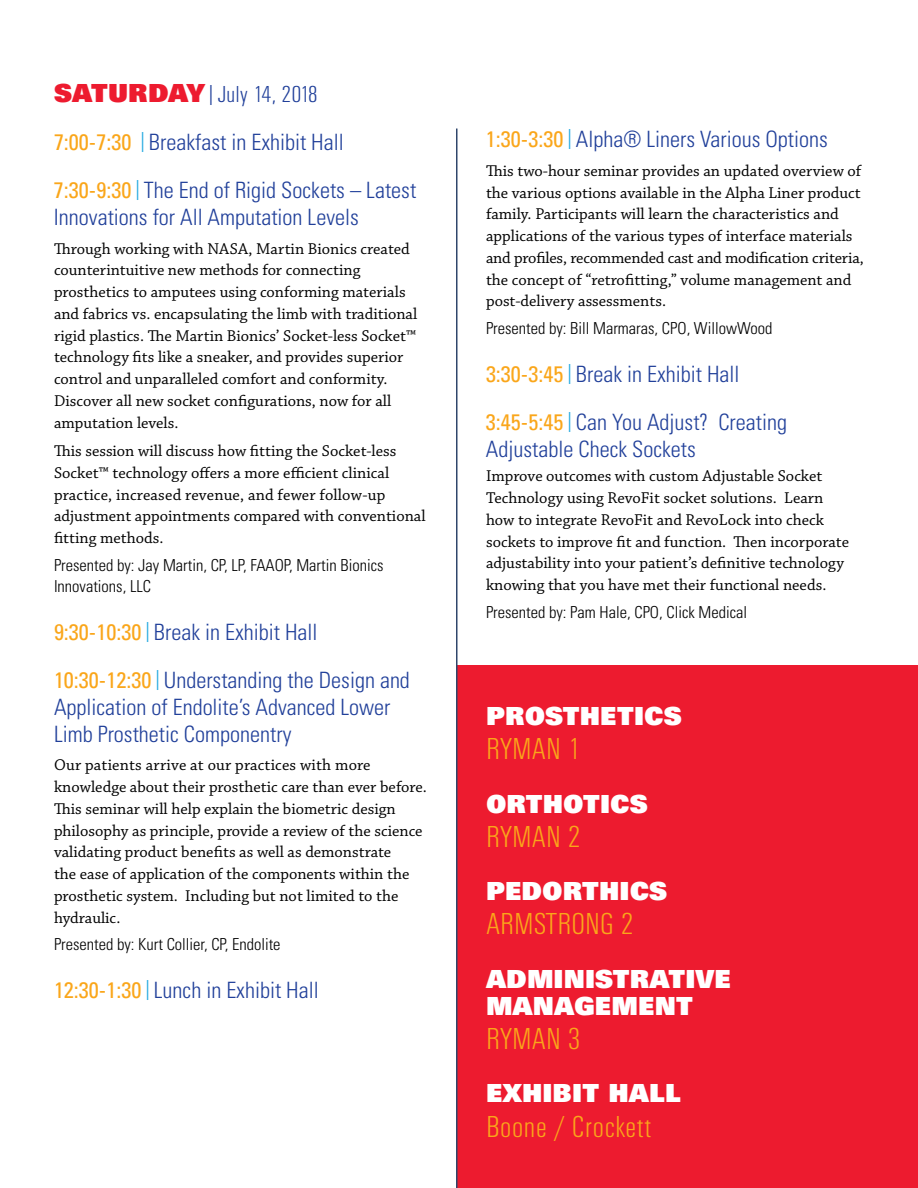
<style>
.page{position:relative;width:918px;height:1188px;background:#fff}
.page>*{position:absolute;margin:0;border:0;box-sizing:border-box;transform-origin:0 0}
.t1{font:31.5px "Univers Light Cond DTC";color:#faa61a}
.t2{font:27px/27px "Univers Ultra Bold DTC";color:#fff}
.t3{font:24px "Univers Light Cond DTC";color:#21409a}
.t4{font:300 condensed 22.5px/48px "Univers";color:#21409a}
.t5{font:16.5px/21.8px "Chaparral Pro";color:#000}
.t6{font:300 condensed 16.5px/21px "Univers";color:#000}
.s1{font-family:"Univers Ultra Bold DTC";font-size:27px;color:#ed1b2f}
.s2{font-weight:400;color:#faa61a}
.s3{font-family:"Univers Light Cond DTC";font-weight:400;font-stretch:normal;font-size:24px;color:#27aae1}
</style>
<div class="page">
<div style="left:458px;top:665px;width:460px;height:523px;background:#ed1b2f"></div>
<hr style="left:456px;top:129px;width:2px;height:1059px;background:#2f466b">
<h3 class="t3" style="left:54px;top:81px;width:265px"><span class="s1">SATURDAY</span>|July 14, 2018</h3>
<h3 class="t4" style="left:54px;top:118px;width:364px"><span class="s2">7:00-7:30</span> <span class="s3">|</span>Breakfast in Exhibit Hall<br><span class="s2">7:30-9:30</span><span class="s3">|</span>The End of Rigid Sockets – Latest</h3>
<h3 class="t4" style="left:54px;top:193px;width:306px">Innovations for All Amputation Levels</h3>
<p class="t5" style="left:54px;top:238px;width:365px">Through working with NASA, Martin Bionics created counterintuitive new methods for connecting prosthetics to amputees using conforming materials and fabrics vs. encapsulating the limb with traditional rigid plastics. The Martin Bionics’ Socket-less Socket™ technology fits like a sneaker, and provides superior control and unparalleled comfort and conformity.<br>Discover all new socket configurations, now for all amputation levels.</p>
<p class="t5" style="left:54px;top:441px;width:373px">This session will discuss how fitting the Socket-less Socket™ technology offers a more efficient clinical practice, increased revenue, and fewer follow-up adjustment appointments compared with conventional fitting methods.</p>
<p class="t6" style="left:54px;top:554px;width:331px">Presented by: Jay Martin, CP, LP, FAAOP, Martin Bionics<br>Innovations, LLC</p>
<h3 class="t4" style="left:54px;top:608px;width:357px"><span class="s2">9:30-10:30</span><span class="s3">|</span>Break in Exhibit Hall<br><span class="s2">10:30-12:30</span><span class="s3">|</span>Understanding the Design and</h3>
<h3 class="t4" style="left:54px;top:693px;width:338px;line-height:27px">Application of Endolite’s Advanced Lower<br>Limb Prosthetic Componentry</h3>
<p class="t5" style="left:54px;top:755px;width:374px">Our patients arrive at our practices with more knowledge about their prosthetic care than ever before.<br>This seminar will help explain the biometric design philosophy as principle, provide a review of the science validating product benefits as well as demonstrate<br>the ease of application of the components within the prosthetic system. Including but not limited to the hydraulic.</p>
<p class="t6" style="left:54px;top:934px;width:228px">Presented by: Kurt Collier, CP, Endolite</p>
<h3 class="t4" style="left:54px;top:966px;width:266px"><span class="s2">12:30-1:30</span><span class="s3">|</span>Lunch in Exhibit Hall</h3>
<h3 class="t4" style="left:486px;top:115px;width:343px"><span class="s2">1:30-3:30</span><span class="s3">|</span>Alpha® Liners Various Options</h3>
<p class="t5" style="left:486px;top:160px;width:380px">This two-hour seminar provides an updated overview of the various options available in the Alpha Liner product family. Participants will learn the characteristics and applications of the various types of interface materials and profiles, recommended cast and modification criteria, the concept of “retrofitting,” volume management and post-delivery assessments.</p>
<p class="t6" style="left:486px;top:318px;width:288px">Presented by: Bill Marmaras, CPO, WillowWood</p>
<h3 class="t4" style="left:486px;top:350px;width:303px"><span class="s2">3:30-3:45</span><span class="s3">|</span>Break in Exhibit Hall<br><span class="s2">3:45-5:45</span><span class="s3">|</span>Can You Adjust? Creating</h3>
<h3 class="t4" style="left:486px;top:425px;width:211px">Adjustable Check Sockets</h3>
<p class="t5" style="left:486px;top:466px;width:365px">Improve outcomes with custom Adjustable Socket Technology using RevoFit socket solutions. Learn how to integrate RevoFit and RevoLock into check sockets to improve fit and function. Then incorporate adjustability into your patient’s definitive technology knowing that you have met their functional needs.</p>
<p class="t6" style="left:486px;top:601px;width:263px">Presented by: Pam Hale, CPO, Click Medical</p>
<h2 class="t2" style="left:486px;top:702px;width:197px">PROSTHETICS</h2>
<h1 class="t1" style="left:486px;top:732px;width:96px">RYMAN 1</h1>
<h2 class="t2" style="left:486px;top:789px;width:163px">ORTHOTICS</h2>
<h1 class="t1" style="left:486px;top:820px;width:96px">RYMAN 2</h1>
<h2 class="t2" style="left:486px;top:877px;width:183px">PEDORTHICS</h2>
<h1 class="t1" style="left:486px;top:907px;width:149px">ARMSTRONG 2</h1>
<h2 class="t2" style="left:486px;top:965px;width:247px">ADMINISTRATIVE<br>MANAGEMENT</h2>
<h1 class="t1" style="left:486px;top:1022px;width:96px">RYMAN 3</h1>
<h2 class="t2" style="left:486px;top:1079px;width:197px">EXHIBIT HALL</h2>
<h1 class="t1" style="left:486px;top:1110px;width:167px">Boone / Crockett</h1>
</div>
